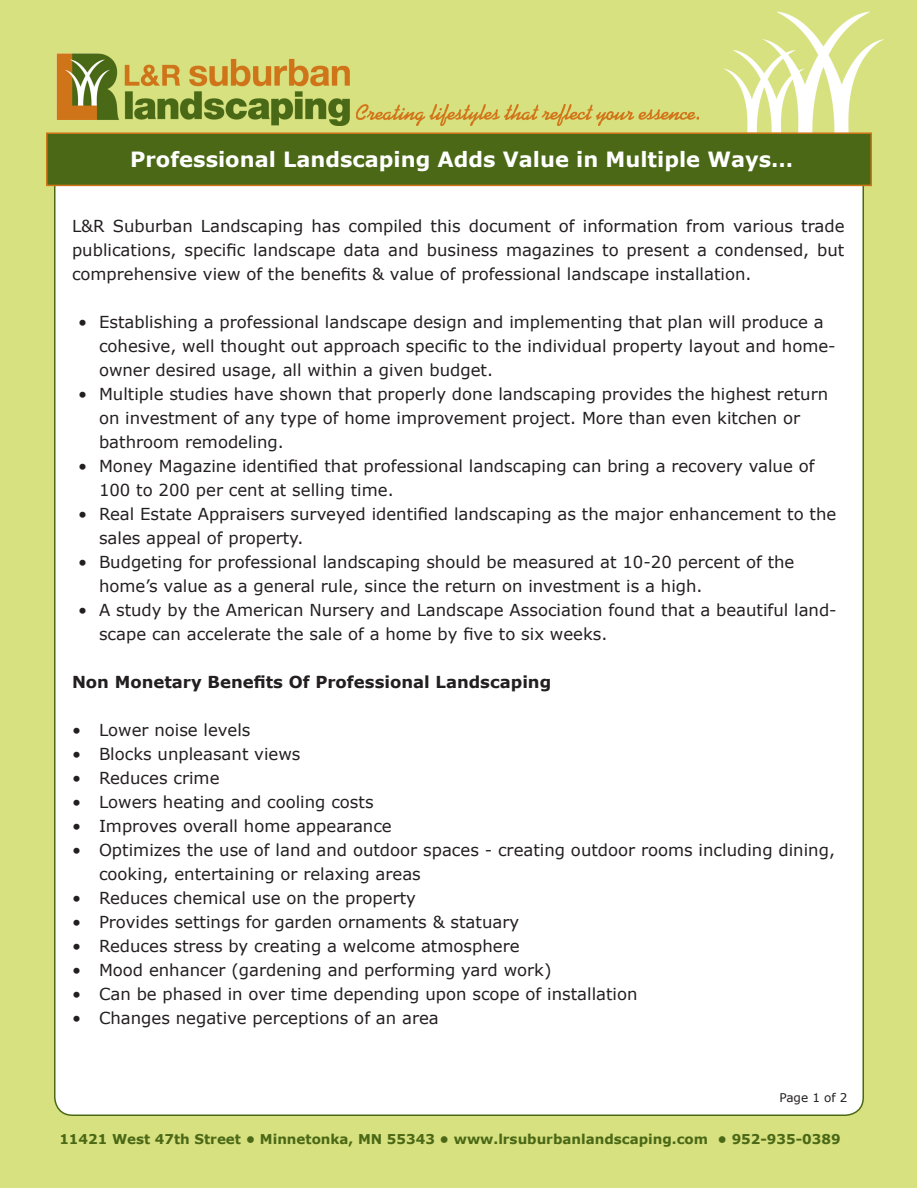
<style>
.page{position:relative;width:918px;height:1188px;background:#fff}
.page>*{position:absolute;margin:0;border:0;box-sizing:border-box;transform-origin:0 0}
.t1{font:700 21px "Verdana";color:#fff}
.t2{font:16.5px/24px "Verdana";color:#231f20}
.t3{font:700 16.5px "Verdana";color:#231f20}
.t4{font:700 13.5px "Verdana";color:#4a6815}
.t5{font:12px "Verdana";color:#231f20}
</style>
<div class="page">
<div style="left:1px;top:0;width:916px;height:1187px;background:#d7e180"></div>
<img style="left:56px;top:11px;width:828px;height:121px">
<div style="left:55px;top:154px;width:808px;height:961px;background:#fff;border-radius:18px"></div>
<div style="left:46px;top:132px;width:826px;height:54px;background:#4a6815;border:2px solid #ce7418"></div>
<p class="t1" style="left:130px;top:145px;width:665px">Professional Landscaping Adds Value in Multiple Ways…</p>
<p class="t2" style="left:72px;top:213px;width:774px;text-align:justify">L&amp;R Suburban Landscaping has compiled this document of information from various trade publications, specific landscape data and business magazines to present a condensed, but comprehensive view of the benefits &amp; value of professional landscape installation.</p>
<p class="t2" style="left:99px;top:309px;width:738px;text-indent:-21px">• Establishing a professional landscape design and implementing that plan will produce a cohesive, well thought out approach specific to the individual property layout and home&shy;owner desired usage, all within a given budget.</p>
<p class="t2" style="left:99px;top:381px;width:731px;text-indent:-21px">• Multiple studies have shown that properly done landscaping provides the highest return on investment of any type of home improvement project. More than even kitchen or bathroom remodeling.</p>
<p class="t2" style="left:99px;top:453px;width:717px;text-indent:-21px">• Money Magazine identified that professional landscaping can bring a recovery value of<br>100 to 200 per cent at selling time.</p>
<p class="t2" style="left:99px;top:501px;width:739px;text-indent:-21px">• Real Estate Appraisers surveyed identified landscaping as the major enhancement to the sales appeal of property.</p>
<p class="t2" style="left:99px;top:549px;width:697px;text-indent:-21px">• Budgeting for professional landscaping should be measured at 10-20 percent of the home’s value as a general rule, since the return on investment is a high.</p>
<p class="t2" style="left:99px;top:597px;width:739px;text-indent:-21px">• A study by the American Nursery and Landscape Association found that a beautiful land&shy;scape can accelerate the sale of a home by five to six weeks.</p>
<p class="t3" style="left:72px;top:670px;width:481px">Non Monetary Benefits Of Professional Landscaping</p>
<p class="t2" style="left:72px;top:717px;width:180px">• Lower noise levels</p>
<p class="t2" style="left:72px;top:741px;width:230px">• Blocks unpleasant views</p>
<p class="t2" style="left:72px;top:765px;width:149px">• Reduces crime</p>
<p class="t2" style="left:72px;top:789px;width:303px">• Lowers heating and cooling costs</p>
<p class="t2" style="left:72px;top:813px;width:321px">• Improves overall home appearance</p>
<p class="t2" style="left:99px;top:837px;width:738px;text-indent:-27px">• Optimizes the use of land and outdoor spaces - creating outdoor rooms including dining, cooking, entertaining or relaxing areas</p>
<p class="t2" style="left:72px;top:885px;width:345px">• Reduces chemical use on the property</p>
<p class="t2" style="left:72px;top:909px;width:449px">• Provides settings for garden ornaments &amp; statuary</p>
<p class="t2" style="left:72px;top:933px;width:449px">• Reduces stress by creating a welcome atmosphere</p>
<p class="t2" style="left:72px;top:957px;width:481px">• Mood enhancer (gardening and performing yard work)</p>
<p class="t2" style="left:72px;top:981px;width:567px">• Can be phased in over time depending upon scope of installation</p>
<p class="t2" style="left:72px;top:1005px;width:368px">• Changes negative perceptions of an area</p>
<p class="t5" style="left:779px;top:1089px;width:70px">Page 1 of 2</p>
<p class="t4" style="left:59px;top:1130px;width:783px">11421 West 47th Street • Minnetonka, MN 55343 • www.lrsuburbanlandscaping.com • 952-935-0389</p>
</div>
